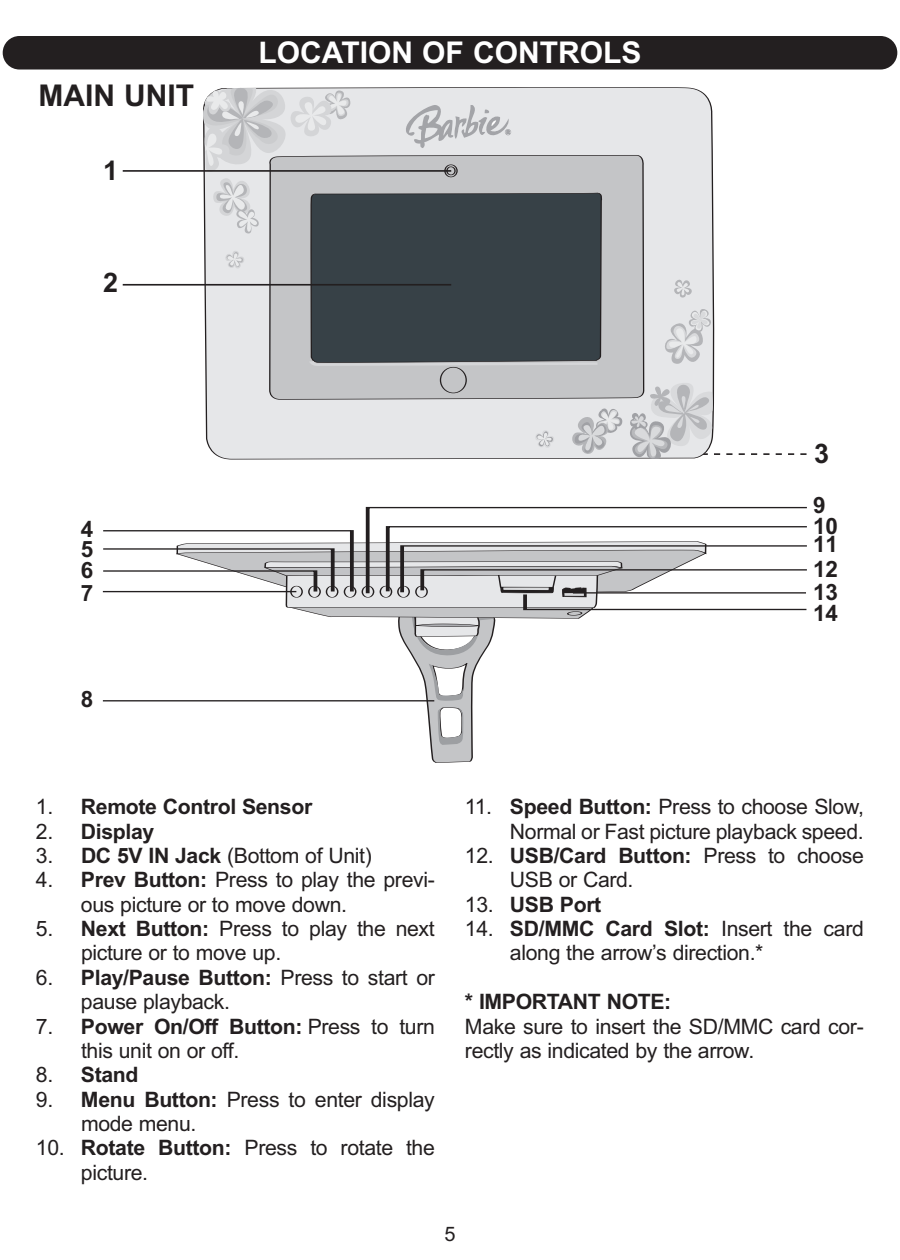
<style>
.page{position:relative;width:900px;height:1260px;background:#fff}
.page>*{position:absolute;margin:0;border:0;box-sizing:border-box;transform-origin:0 0}
.t1{font:700 30px "Arial";color:#fff}
.t2{font:700 30px "Arial";color:#231f20}
.t3{font:700 27px "Arial";color:#231f20}
.t4{font:700 22.5px/21.2px "Arial";color:#231f20;text-align:justify}
.t5{font:21.25px/24.2px "Arial";letter-spacing:-.015em;color:#231f20}
.t6{font:700 21.25px "Arial";letter-spacing:-.015em;color:#231f20}
.t7{font:20px "Arial";color:#231f20}
.s1{font-weight:400}
.s2{font-weight:700}
</style>
<div class="page">
<div style="left:3px;top:36px;width:894px;height:34px;background:#231f20;border-radius:17px"></div>
<div style="left:203px;top:87px;width:512px;height:372px;background:#e6e7e9"></div>
<svg style="left:268px;top:155px;width:376px;height:246px;background:#c0c1c3"></svg>
<div style="left:311px;top:192px;width:292px;height:171px;background:#374147"></div>
<div style="left:445px;top:165px;width:12px;height:12px;border:1px solid #231f20;border-radius:50%"></div>
<svg style="left:446px;top:166px;width:10px;height:9px"></svg>
<div style="left:440px;top:367px;width:26px;height:26px;border:1px solid #231f20;border-radius:50%"></div>
<svg style="left:403px;top:105px;width:110px;height:43px;background:#d2d3d6"></svg>
<svg style="left:225px;top:250px;width:22px;height:20px"></svg>
<svg style="left:673px;top:279px;width:23px;height:20px"></svg>
<svg style="left:660px;top:308px;width:52px;height:58px;background:#dbdcde"></svg>
<svg style="left:307px;top:359px;width:295px;height:8px;background:#94979a"></svg>
<svg style="left:478px;top:383px;width:329px;height:76px"></svg>
<svg style="left:203px;top:87px;width:148px;height:148px;background:#c6c8ca"></svg>
<hr style="left:123px;top:170px;width:328px;height:2px;background:#231f20">
<hr style="left:123px;top:284px;width:328px;height:2px;background:#231f20">
<svg style="left:102px;top:506px;width:705px;height:257px"></svg>
<h1 class="t2" style="left:38px;top:78px;width:157px">MAIN UNIT</h1>
<p class="t3" style="left:103px;top:155px;width:17px">1</p>
<p class="t3" style="left:103px;top:267px;width:17px">2</p>
<h1 class="t1" style="left:259px;top:35px;width:384px">LOCATION OF CONTROLS</h1>
<p class="t4" style="left:81px;top:518px;width:14px">4<br>5<br>6<br>7</p>
<p class="t4" style="left:81px;top:688px;width:14px">8</p>
<p class="t3" style="left:814px;top:438px;width:17px">3</p>
<p class="t4" style="left:813px;top:496px;width:27px;line-height:19.5px;text-align:left">9<br>10<br>11</p>
<p class="t4" style="left:813px;top:559px;width:27px;line-height:22px">12<br>13<br>14</p>
<p class="t6" style="left:36px;top:794px;width:278px"><span class="s1">1.</span> Remote Control Sensor</p>
<p class="t6" style="left:36px;top:819px;width:120px"><span class="s1">2.</span> Display</p>
<p class="t5" style="left:36px;top:844px;width:337px">3. <span class="s2">DC</span> <span class="s2">5</span><span class="s2">V IN Jack</span> (Bottom of Unit)</p>
<p class="t5" style="left:81px;top:868px;width:356px;text-indent:-45px">4. <span class="s2">Prev Button:</span> Press to play the previ&shy;ous picture or to move down.</p>
<p class="t5" style="left:81px;top:917px;width:355px;text-indent:-45px">5. <span class="s2">Next Button:</span> Press to play the next picture or to move up.</p>
<p class="t5" style="left:81px;top:965px;width:355px;text-indent:-45px">6. <span class="s2">Play/Pause Button:</span> Press to start or pause playback.</p>
<p class="t5" style="left:81px;top:1014px;width:355px;text-indent:-45px">7. <span class="s2">Power On/Off Button:</span> Press to turn this unit on or off.</p>
<p class="t6" style="left:36px;top:1063px;width:104px"><span class="s1">8.</span> Stand</p>
<p class="t5" style="left:81px;top:1087px;width:355px;text-indent:-45px">9. <span class="s2">Menu Button:</span> Press to enter display mode menu.</p>
<p class="t5" style="left:81px;top:1136px;width:355px;text-indent:-45px">10. <span class="s2">Rotate Button:</span> Press to rotate the picture.</p>
<p class="t5" style="left:465px;top:795px;width:401px;text-align:right">11. <span class="s2">Speed Button:</span> Press to choose Slow,<br>Normal or Fast picture playback speed.</p>
<p class="t5" style="left:510px;top:844px;width:355px;text-indent:-45px">12. <span class="s2">USB/Card Button:</span> Press to choose<br>USB or Card.</p>
<p class="t6" style="left:465px;top:892px;width:138px"><span class="s1">13.</span> USB Port</p>
<p class="t5" style="left:510px;top:917px;width:355px;text-indent:-45px">14. <span class="s2">SD/MMC Card Slot:</span> Insert the card along the arrow’s direction.*</p>
<p class="t6" style="left:465px;top:989px;width:208px">* IMPORTANT NOTE:</p>
<p class="t5" style="left:465px;top:1014px;width:401px">Make sure to insert the SD/MMC card cor&shy;rectly as indicated by the arrow.</p>
<p class="t7" style="left:444px;top:1222px;width:13px">5</p>
</div>
